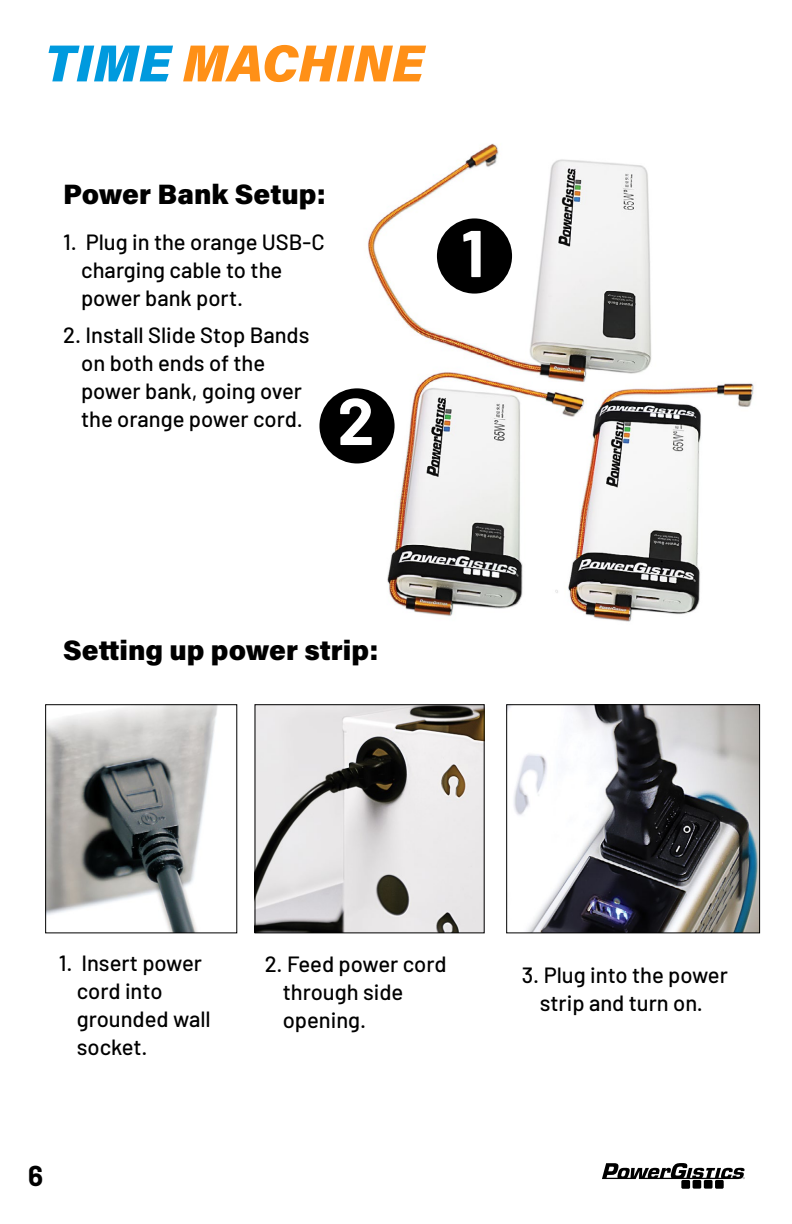
<style>
.page{position:relative;width:792px;height:1224px;background:#fff}
.page>*{position:absolute;margin:0;border:0;box-sizing:border-box;transform-origin:0 0}
.t1{font:700 66px "Barlow";color:#fff}
.t2{font:italic 900 52px "Acumin Pro";letter-spacing:.005em;color:#ff9017}
.t3{font:900 28px "Acumin Pro";color:#000}
.t4{font:700 28px "Barlow";color:#000}
.t5{font:500 22px/28px "Barlow";color:#000}
.s1{color:#009ade}
</style>
<div class="page">
<div style="left:693px;top:1180px;width:8px;height:9px;background:#000"></div>
<svg style="left:602px;top:1163px;width:143px;height:22px"></svg>
<div style="left:704px;top:1180px;width:9px;height:9px;background:#000"></div>
<div style="left:715px;top:1180px;width:9px;height:9px;background:#000"></div>
<div style="left:681px;top:1180px;width:9px;height:9px;background:#000"></div>
<img style="left:256px;top:706px;width:227px;height:225px">
<div style="left:254px;top:704px;width:231px;height:229px;border:1px solid #000"></div>
<img style="left:47px;top:706px;width:171px;height:225px">
<div style="left:45px;top:704px;width:192px;height:229px;border:1px solid #000"></div>
<img style="left:508px;top:706px;width:250px;height:225px">
<div style="left:506px;top:704px;width:254px;height:229px;border:1px solid #000"></div>
<img style="left:359px;top:143px;width:395px;height:479px">
<div style="left:437px;top:218px;width:75px;height:76px;background:#000;border-radius:50%"></div>
<div style="left:319px;top:388px;width:76px;height:75px;background:#000;border-radius:50%"></div>
<h2 class="t2" style="left:45px;top:26px;width:380px"><span class="s1">TIME</span> MACHINE</h2>
<p class="t3" style="left:63px;top:174px;width:264px">Power Bank Setup:</p>
<p class="t5" style="left:81px;top:226px;width:245px;text-indent:-18px">1. Plug in the orange USB-C charging cable to the power bank port.</p>
<p class="t5" style="left:81px;top:319px;width:230px;text-indent:-18px">2. Install Slide Stop Bands on both ends of the power bank, going over the orange power cord.</p>
<h1 class="t1" style="left:337px;top:372px;width:38px">2</h1>
<h1 class="t1" style="left:461px;top:205px;width:25px">1</h1>
<p class="t3" style="left:63px;top:631px;width:317px">Setting up power strip:</p>
<p class="t5" style="left:77px;top:947px;width:135px;text-indent:-18px">1. Insert power cord into grounded wall socket.</p>
<p class="t5" style="left:283px;top:948px;width:165px;text-indent:-18px">2. Feed power cord through side opening.</p>
<p class="t5" style="left:522px;top:959px;width:208px;text-align:center">3. Plug into the power strip and turn on.</p>
<p class="t4" style="left:28px;top:1155px;width:17px">6</p>
</div>
